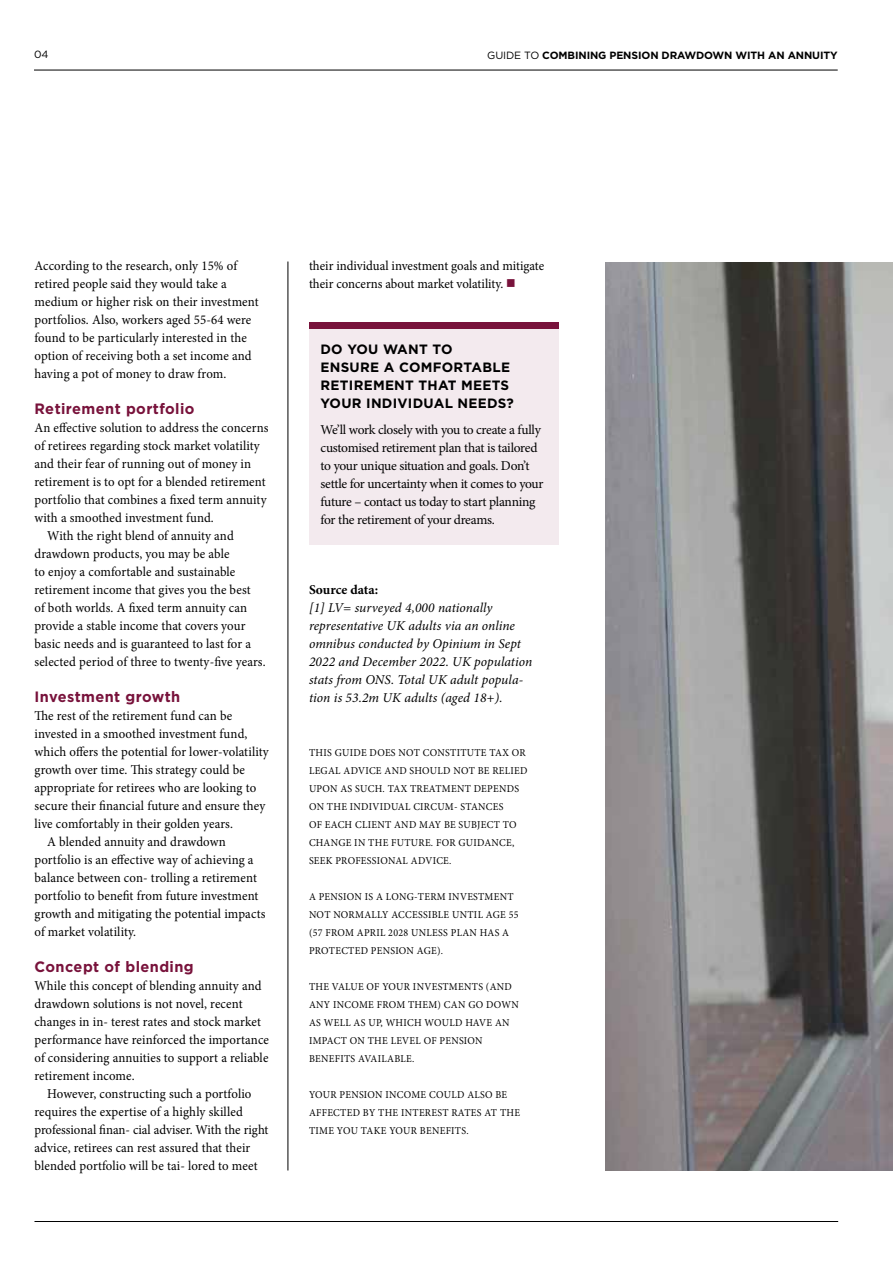
<style>
.page{position:relative;width:893px;height:1263px;background:#fff}
.page>*{position:absolute;margin:0;border:0;box-sizing:border-box;transform-origin:0 0}
.t1{font:700 15px "Gotham HTF";letter-spacing:.03em;color:#78123b}
.t2{font:13.5px/18px "Minion Pro";letter-spacing:.005em;color:#000;scale:.95 1}
.t3{font:13.5px/18px "Minion Pro";letter-spacing:-.025em;color:#000}
.t4{font:italic 13.5px/18px "Minion Pro";letter-spacing:.005em;color:#000}
.t5{font:700 13.5px/18px "Gotham HTF";letter-spacing:.02em;color:#000}
.t6{font:700 13.5px "Minion Pro";color:#000}
.t7{font:10.5px/18px "Minion Pro";letter-spacing:.03em;color:#000;scale:.95 1}
.t8{font:700 10.5px "Gotham HTF";letter-spacing:-.01em;color:#000}
.t9{font:10.5px "Gotham HTF";color:#000}
.s1{font-weight:400}
.s2{color:#78123b}
</style>
<div class="page">
<hr style="left:34px;top:70px;width:804px;height:1px;background:#000">
<hr style="left:34px;top:1221px;width:804px;height:1px;background:#000">
<div style="left:309px;top:329px;width:249px;height:216px;background:#f3eaee"></div>
<div style="left:309px;top:322px;width:249px;height:7px;background:#78123b"></div>
<hr style="left:288px;top:261px;width:1px;height:909px;background:#000">
<img style="left:605px;top:263px;width:288px;height:907px">
<p class="t9" style="left:34px;top:49px;width:16px">04</p>
<p class="t8" style="left:487px;top:49px;width:352px"><span class="s1">GUIDE TO</span> COMBINING PENSION DRAWDOWN WITH AN ANNUITY</p>
<p class="t2" style="left:34px;top:257px;width:237px">According to the research, only 15% of retired people said they would take a medium or higher risk on their investment portfolios. Also, workers aged 55-64 were found to be particularly interested in the option of receiving both a set income and having a pot of money to draw from.</p>
<p class="t1" style="left:34px;top:400px;width:162px">Retirement portfolio</p>
<p class="t2" style="left:34px;top:419px;width:248px">An effective solution to address the concerns</p>
<p class="t2" style="left:34px;top:437px;width:239px">of retirees regarding stock market volatility</p>
<p class="t2" style="left:34px;top:455px;width:230px">and their fear of running out of money in</p>
<p class="t2" style="left:34px;top:473px;width:245px">retirement is to opt for a blended retirement</p>
<p class="t2" style="left:34px;top:491px;width:246px">portfolio that combines a fixed term annuity</p>
<p class="t2" style="left:34px;top:509px;width:190px">with a smoothed investment fund.</p>
<p class="t2" style="left:47px;top:527px;width:198px">With the right blend of annuity and</p>
<p class="t2" style="left:34px;top:545px;width:207px">drawdown products, you may be able</p>
<p class="t2" style="left:34px;top:563px;width:213px">to enjoy a comfortable and sustainable</p>
<p class="t2" style="left:34px;top:581px;width:229px">retirement income that gives you the best</p>
<p class="t2" style="left:34px;top:599px;width:225px">of both worlds. A fixed term annuity can</p>
<p class="t2" style="left:34px;top:617px;width:224px">provide a stable income that covers your</p>
<p class="t2" style="left:34px;top:635px;width:229px">basic needs and is guaranteed to last for a</p>
<p class="t2" style="left:34px;top:653px;width:245px">selected period of three to twenty-five years.</p>
<p class="t1" style="left:34px;top:688px;width:147px">Investment growth</p>
<p class="t2" style="left:34px;top:707px;width:210px">The rest of the retirement fund can be</p>
<p class="t2" style="left:34px;top:725px;width:226px">invested in a smoothed investment fund,</p>
<p class="t2" style="left:34px;top:743px;width:248px">which offers the potential for lower-volatility</p>
<p class="t2" style="left:34px;top:761px;width:223px">growth over time. This strategy could be</p>
<p class="t2" style="left:34px;top:779px;width:235px">appropriate for retirees who are looking to</p>
<p class="t2" style="left:34px;top:797px;width:244px">secure their financial future and ensure they</p>
<p class="t2" style="left:34px;top:815px;width:210px">live comfortably in their golden years.</p>
<p class="t2" style="left:47px;top:833px;width:189px">A blended annuity and drawdown</p>
<p class="t2" style="left:34px;top:851px;width:232px">portfolio is an effective way of achieving a</p>
<p class="t2" style="left:34px;top:869px;width:236px">balance between con- trolling a retirement</p>
<p class="t2" style="left:34px;top:887px;width:237px">portfolio to benefit from future investment</p>
<p class="t2" style="left:34px;top:905px;width:245px">growth and mitigating the potential impacts</p>
<p class="t2" style="left:34px;top:923px;width:109px">of market volatility.</p>
<p class="t1" style="left:34px;top:958px;width:161px">Concept of blending</p>
<p class="t2" style="left:34px;top:977px;width:248px">While this concept of blending annuity and drawdown solutions is not novel, recent changes in in- terest rates and stock market performance have reinforced the importance of considering annuities to support a reliable retirement income.</p>
<p class="t2" style="left:34px;top:1085px;width:248px;text-indent:13px">However, constructing such a portfolio requires the expertise of a highly skilled professional finan- cial adviser. With the right advice, retirees can rest assured that their blended portfolio will be tai- lored to meet</p>
<p class="t2" style="left:309px;top:257px;width:249px">their individual investment goals and mitigate their concerns about market volatility. <span class="s2">■</span></p>
<p class="t5" style="left:320px;top:340px;width:195px">DO YOU WANT TO<br>ENSURE A COMFORTABLE<br>RETIREMENT THAT MEETS<br>YOUR INDIVIDUAL NEEDS?</p>
<p class="t3" style="left:320px;top:420px;width:225px">We’ll work closely with you to create a fully customised retirement plan that is tailored to your unique situation and goals. Don’t settle for uncertainty when it comes to your future – contact us today to start planning for the retirement of your dreams.</p>
<p class="t6" style="left:309px;top:580px;width:71px">Source data:</p>
<p class="t4" style="left:309px;top:599px;width:225px">[1] LV= surveyed 4,000 nationally representative UK adults via an online omnibus conducted by Opinium in Sept 2022 and December 2022. UK population stats from ONS. Total UK adult popula&shy;tion is 53.2m UK adults (aged 18+).</p>
<p class="t7" style="left:309px;top:744px;width:232px">THIS GUIDE DOES NOT CONSTITUTE TAX OR LEGAL ADVICE AND SHOULD NOT BE RELIED UPON AS SUCH. TAX TREATMENT DEPENDS ON THE INDIVIDUAL CIRCUM- STANCES<br>OF EACH CLIENT AND MAY BE SUBJECT TO CHANGE IN THE FUTURE. FOR GUIDANCE, SEEK PROFESSIONAL ADVICE.</p>
<p class="t7" style="left:309px;top:888px;width:222px">A PENSION IS A LONG-TERM INVESTMENT NOT NORMALLY ACCESSIBLE UNTIL AGE 55 (57 FROM APRIL 2028 UNLESS PLAN HAS A PROTECTED PENSION AGE).</p>
<p class="t7" style="left:309px;top:978px;width:222px">THE VALUE OF YOUR INVESTMENTS (AND<br>ANY INCOME FROM THEM) CAN GO DOWN<br>AS WELL AS UP, WHICH WOULD HAVE AN<br>IMPACT ON THE LEVEL OF PENSION<br>BENEFITS AVAILABLE.</p>
<p class="t7" style="left:309px;top:1086px;width:224px">YOUR PENSION INCOME COULD ALSO BE<br>AFFECTED BY THE INTEREST RATES AT THE<br>TIME YOU TAKE YOUR BENEFITS.</p>
</div>
